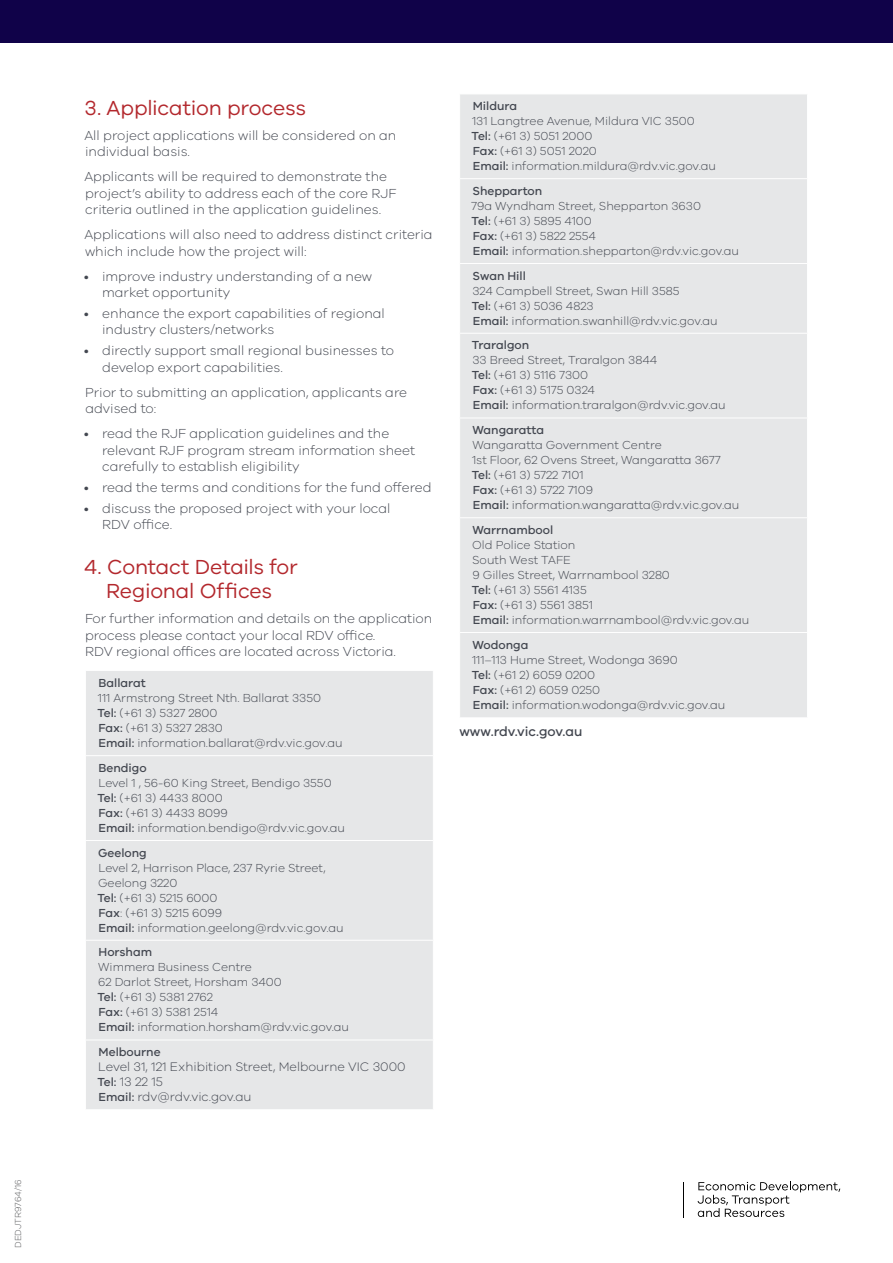
<style>
.page{position:relative;width:893px;height:1263px;background:#fff}
.page>*{position:absolute;margin:0;border:0;box-sizing:border-box;transform-origin:0 0}
.t1{font:21px/24px "VIC";letter-spacing:-.01em;color:#b3282d;text-align:center}
.t2{font:300 13.5px/16.5px "VIC";color:#434750}
.t3{font:500 13.5px "VIC";color:#434750}
.t4{font:300 12.75px/15px "VIC";color:#434750}
.t5{font:300 12px/15px "VIC";color:#434750}
.t6{font:500 12px "VIC";color:#434750}
.t7{font:300 9px "VIC";color:#58595b}
.s1{font-weight:500}
.s2{font-weight:500;font-size:12px}
</style>
<div class="page">
<div style="left:0;top:0;width:893px;height:43px;background:#100249"></div>
<hr style="left:683px;top:1182px;width:1px;height:35px;background:#000">
<svg style="left:698px;top:1181px;width:142px;height:36px"></svg>
<div style="left:86px;top:671px;width:347px;height:438px;background:#e6e7e8"></div>
<hr style="left:85px;top:755px;width:349px;height:1px;background:#fff">
<hr style="left:85px;top:840px;width:349px;height:1px;background:#fff">
<hr style="left:85px;top:940px;width:349px;height:1px;background:#fff">
<hr style="left:85px;top:1039px;width:349px;height:1px;background:#fff">
<div style="left:460px;top:95px;width:347px;height:622px;background:#e6e7e8"></div>
<hr style="left:459px;top:178px;width:349px;height:1px;background:#fff">
<hr style="left:459px;top:263px;width:349px;height:1px;background:#fff">
<hr style="left:459px;top:333px;width:349px;height:1px;background:#fff">
<hr style="left:459px;top:418px;width:349px;height:1px;background:#fff">
<hr style="left:459px;top:517px;width:349px;height:1px;background:#fff">
<hr style="left:459px;top:632px;width:349px;height:1px;background:#fff">
<p class="t7" style="left:13px;top:1248px;width:70px;rotate:-90deg">DEDJTR9764/16</p>
<h1 class="t1" style="left:85px;top:95px;width:223px">3. Application process</h1>
<p class="t2" style="left:84px;top:126px;width:314px">All project applications will be considered on an individual basis.</p>
<p class="t2" style="left:84px;top:168px;width:314px">Applicants will be required to demonstrate the project’s ability to address each of the core RJF criteria outlined in the application guidelines.</p>
<p class="t2" style="left:84px;top:226px;width:350px">Applications will also need to address distinct criteria which include how the project will:</p>
<p class="t2" style="left:102px;top:267px;width:272px;text-indent:-18px">• improve industry understanding of a new market opportunity</p>
<p class="t2" style="left:102px;top:305px;width:284px;text-indent:-18px">• enhance the export capabilities of regional industry clusters/networks</p>
<p class="t2" style="left:102px;top:342px;width:293px;text-indent:-18px">• directly support small regional businesses to develop export capabilities.</p>
<p class="t2" style="left:85px;top:383px;width:324px">Prior to submitting an application, applicants are advised to:</p>
<p class="t2" style="left:102px;top:425px;width:314px;text-indent:-18px">• read the RJF application guidelines and the relevant RJF program stream information sheet carefully to establish eligibility</p>
<p class="t2" style="left:84px;top:479px;width:349px">• read the terms and conditions for the fund offered</p>
<p class="t2" style="left:102px;top:499px;width:290px;text-indent:-18px">• discuss the proposed project with your local<br>RDV office.</p>
<h1 class="t1" style="left:84px;top:555px;width:215px">4. Contact Details for<br>Regional Offices</h1>
<p class="t2" style="left:85px;top:610px;width:349px">For further information and details on the application process please contact your local RDV office.<br>RDV regional offices are located across Victoria.</p>
<p class="t6" style="left:99px;top:676px;width:49px">Ballarat</p>
<p class="t5" style="left:97px;top:690px;width:247px">111 Armstrong Street Nth. Ballarat 3350<br><span class="s1">Tel:</span> (+61 3) 5327 2800<br><span class="s1">Fax:</span> (+61 3) 5327 2830<br><span class="s1">Email:</span> information.ballarat@rdv.vic.gov.au</p>
<p class="t6" style="left:99px;top:761px;width:50px">Bendigo</p>
<p class="t5" style="left:97px;top:775px;width:249px">Level 1 , 56-60 King Street, Bendigo 3550<br><span class="s1">Tel:</span> (+61 3) 4433 8000<br><span class="s1">Fax:</span> (+61 3) 4433 8099<br><span class="s1">Email:</span> information.bendigo@rdv.vic.gov.au</p>
<p class="t6" style="left:98px;top:845px;width:50px">Geelong</p>
<p class="t5" style="left:97px;top:860px;width:248px">Level 2, Harrison Place, 237 Ryrie Street,<br>Geelong 3220<br><span class="s1">Tel:</span> (+61 3) 5215 6000<br><span class="s1">Fax</span>: (+61 3) 5215 6099<br><span class="s1">Email:</span> information.geelong@rdv.vic.gov.au</p>
<p class="t6" style="left:99px;top:945px;width:55px">Horsham</p>
<p class="t5" style="left:97px;top:959px;width:253px">Wimmera Business Centre<br>62 Darlot Street, Horsham 3400<br><span class="s1">Tel:</span> (+61 3) 5381 2762<br><span class="s1">Fax:</span> (+61 3) 5381 2514<br><span class="s1">Email:</span> information.horsham@rdv.vic.gov.au</p>
<p class="t6" style="left:99px;top:1045px;width:64px">Melbourne</p>
<p class="t4" style="left:97px;top:1059px;width:310px">Level 31, 121 Exhibition Street, Melbourne VIC 3000<br><span class="s2">Tel:</span> 13 22 15<br><span class="s2">Email:</span> rdv@rdv.vic.gov.au</p>
<p class="t6" style="left:473px;top:99px;width:46px">Mildura</p>
<p class="t5" style="left:472px;top:113px;width:246px">131 Langtree Avenue, Mildura VIC 3500<br><span class="s1">Tel:</span> (+61 3) 5051 2000<br><span class="s1">Fax:</span> (+61 3) 5051 2020<br><span class="s1">Email:</span> information.mildura@rdv.vic.gov.au</p>
<p class="t6" style="left:472px;top:184px;width:71px">Shepparton</p>
<p class="t5" style="left:471px;top:198px;width:269px">79a Wyndham Street, Shepparton 3630<br><span class="s1">Tel:</span> (+61 3) 5895 4100<br><span class="s1">Fax:</span> (+61 3) 5822 2554<br><span class="s1">Email:</span> information.shepparton@rdv.vic.gov.au</p>
<p class="t6" style="left:472px;top:268px;width:55px">Swan Hill</p>
<p class="t5" style="left:472px;top:283px;width:248px">324 Campbell Street, Swan Hill 3585<br><span class="s1">Tel:</span> (+61 3) 5036 4823<br><span class="s1">Email:</span> information.swanhill@rdv.vic.gov.au</p>
<p class="t6" style="left:472px;top:338px;width:59px">Traralgon</p>
<p class="t5" style="left:472px;top:352px;width:255px">33 Breed Street, Traralgon 3844<br><span class="s1">Tel:</span> (+61 3) 5116 7300<br><span class="s1">Fax:</span> (+61 3) 5175 0324<br><span class="s1">Email:</span> information.traralgon@rdv.vic.gov.au</p>
<p class="t6" style="left:472px;top:423px;width:73px">Wangaratta</p>
<p class="t5" style="left:472px;top:437px;width:269px">Wangaratta Government Centre<br>1st Floor, 62 Ovens Street, Wangaratta 3677<br><span class="s1">Tel:</span> (+61 3) 5722 7101<br><span class="s1">Fax:</span> (+61 3) 5722 7109<br><span class="s1">Email:</span> information.wangaratta@rdv.vic.gov.au</p>
<p class="t6" style="left:472px;top:523px;width:82px">Warrnambool</p>
<p class="t5" style="left:472px;top:537px;width:279px">Old Police Station<br>South West TAFE<br>9 Gilles Street, Warrnambool 3280<br><span class="s1">Tel:</span> (+61 3) 5561 4135<br><span class="s1">Fax:</span> (+61 3) 5561 3851<br><span class="s1">Email:</span> information.warrnambool@rdv.vic.gov.au</p>
<p class="t6" style="left:472px;top:637px;width:58px">Wodonga</p>
<p class="t5" style="left:472px;top:652px;width:255px">111–113 Hume Street, Wodonga 3690<br><span class="s1">Tel:</span> (+61 2) 6059 0200<br><span class="s1">Fax:</span> (+61 2) 6059 0250<br><span class="s1">Email:</span> information.wodonga@rdv.vic.gov.au</p>
<p class="t3" style="left:459px;top:724px;width:124px">www.rdv.vic.gov.au</p>
</div>
